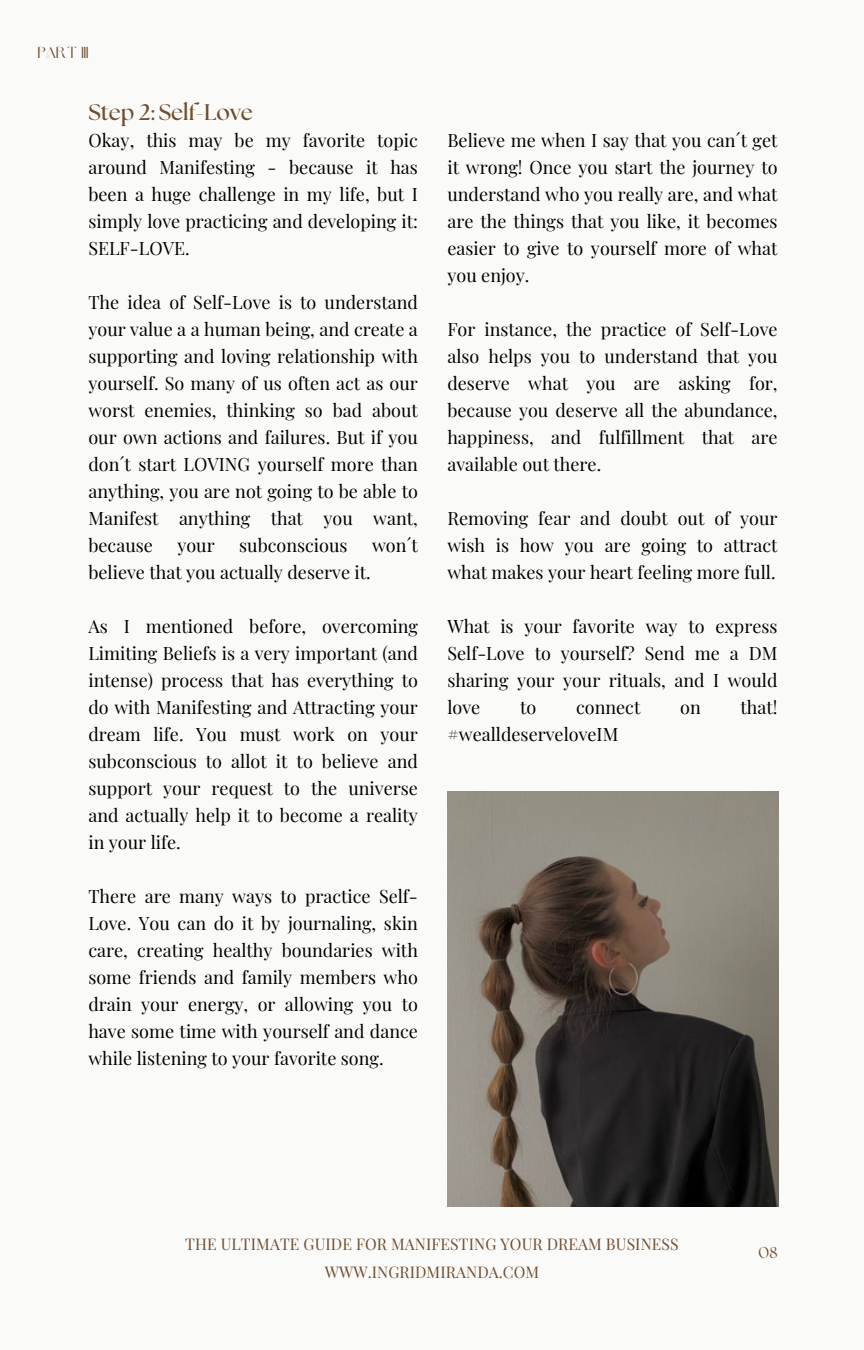
<style>
.page{position:relative;width:864px;height:1350px;background:#fafaf9}
.page>*{position:absolute;margin:0;border:0;box-sizing:border-box;transform-origin:0 0}
.t1{font:700 22.5px "The Seasons";color:#704e2e}
.t2{font:18px/27px "Playfair Display";color:#000;text-align:justify}
.t3{font:15.75px "Playfair Display";letter-spacing:.005em;color:#704e2e}
.t4{font:15.75px "Brown Sugar";letter-spacing:.005em;color:#704e2e}
.t5{font:15.75px "The Seasons";color:#704e2e}
</style>
<div class="page">
<img style="left:447px;top:791px;width:331px;height:416px">
<h2 class="t4" style="left:38px;top:46px;width:52px">PART III</h2>
<p class="t1" style="left:88px;top:102px;width:166px">Step 2: Self-Love</p>
<h1 class="t2" style="left:88px;top:126px;width:331px">Okay, this may be my favorite topic around Manifesting - because it has been a huge challenge in my life, but I simply love practicing and developing it:<br>SELF-LOVE.</h1>
<h2 class="t2" style="left:88px;top:288px;width:331px">The idea of Self-Love is to understand your value a a human being, and create a supporting and loving relationship with yourself. So many of us often act as our worst enemies, thinking so bad about our own actions and failures. But if you don´t start LOVING yourself more than anything, you are not going to be able to Manifest anything that you want, because</h2>
<h2 class="t2" style="left:177px;top:531px;width:39px">your</h2>
<h2 class="t2" style="left:239px;top:531px;width:110px">subconscious</h2>
<h2 class="t2" style="left:372px;top:531px;width:47px">won´t</h2>
<h2 class="t2" style="left:88px;top:558px;width:284px">believe that you actually deserve it.</h2>
<h2 class="t2" style="left:88px;top:612px;width:331px">As I mentioned before, overcoming Limiting Beliefs is a very important (and intense) process that has everything to do with Manifesting and Attracting your dream life. You must work on your subconscious to allot it to believe and support your request to the universe and actually help it to become a reality in your life.</h2>
<h2 class="t2" style="left:88px;top:882px;width:331px">There are many ways to practice Self-Love. You can do it by journaling, skin care, creating healthy boundaries with some friends and family members who drain your energy, or allowing you to have some time with yourself and dance while listening to your favorite song.</h2>
<h2 class="t2" style="left:447px;top:126px;width:332px">Believe me when I say that you can´t get it wrong! Once you start the journey to understand who you really are, and what are the things that you like, it becomes easier to give to yourself more of what you enjoy.</h2>
<h2 class="t2" style="left:447px;top:315px;width:332px">For instance, the practice of Self-Love also helps you to understand that you deserve what you are asking for, because you deserve all the abundance, happiness, and fulfillment that are available out there.</h2>
<h2 class="t2" style="left:447px;top:504px;width:332px">Removing fear and doubt out of your wish is how you are going to attract what makes your heart feeling more full.</h2>
<h2 class="t2" style="left:447px;top:612px;width:332px">What is your favorite way to express Self-Love to yourself? Send me a DM sharing your your rituals, and I would love</h2>
<h2 class="t2" style="left:520px;top:693px;width:18px">to</h2>
<h2 class="t2" style="left:576px;top:693px;width:66px">connect</h2>
<h2 class="t2" style="left:680px;top:693px;width:22px">on</h2>
<h2 class="t2" style="left:741px;top:693px;width:38px">that!</h2>
<h2 class="t2" style="left:447px;top:720px;width:172px">#wealldeserveloveIM</h2>
<p class="t3" style="left:185px;top:1233px;width:495px">THE ULTIMATE GUIDE FOR MANIFESTING YOUR DREAM BUSINESS</p>
<p class="t3" style="left:325px;top:1261px;width:216px">WWW.INGRIDMIRANDA.COM</p>
<p class="t5" style="left:759px;top:1245px;width:21px">08</p>
</div>
